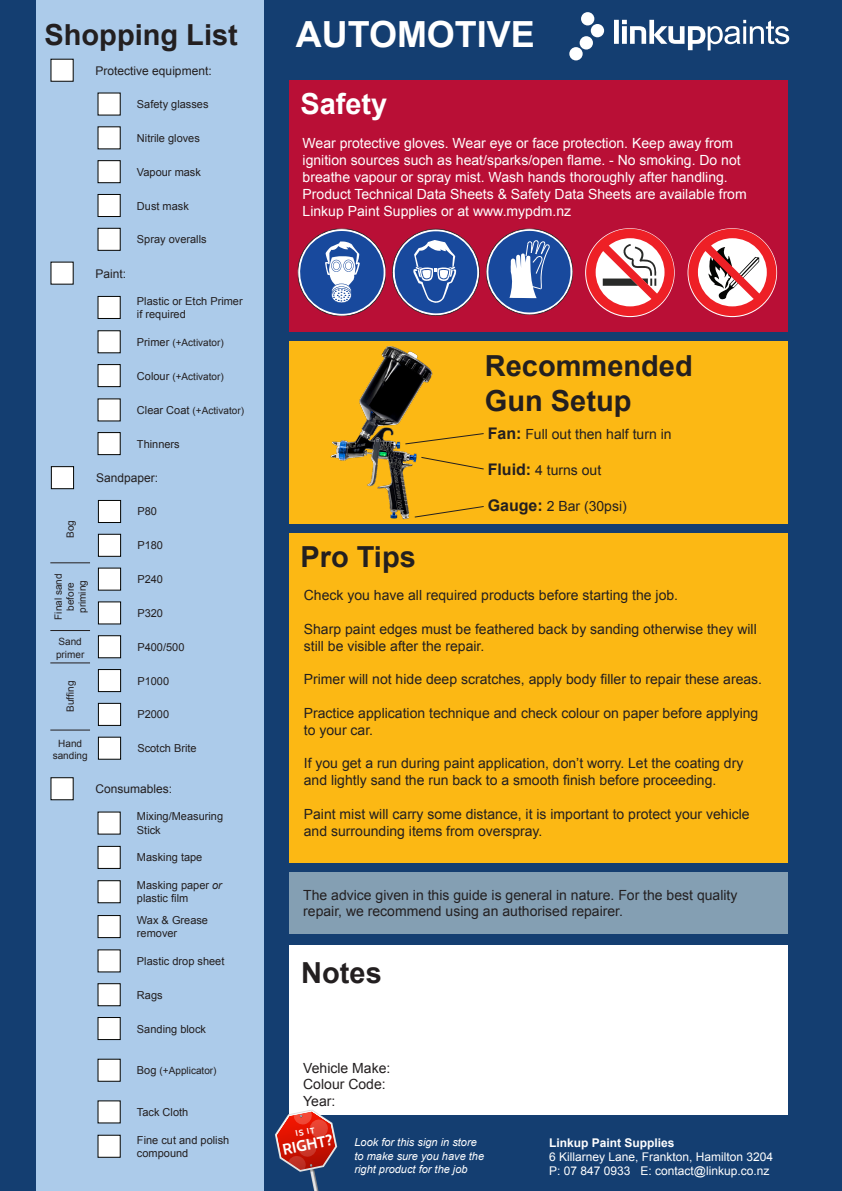
<style>
.page{position:relative;width:842px;height:1191px;background:#143e71}
.page>*{position:absolute;margin:0;border:0;box-sizing:border-box;transform-origin:0 0}
.t1{font:700 36px "Arial";color:#fff}
.t2{font:700 29px "Arial";color:#231f20}
.t3{font:700 29px "Arial";color:#fff}
.t4{font:15.4px "Cabin";color:#fff}
.t5{font:14px "Arial";color:#231f20}
.t6{font:14px/16.8px "Arial";color:#fff}
.t7{font:12px "Arial";color:#fff}
.t8{font:12px "Arial";color:#231f20}
.t9{font:700 12px "Arial";color:#fff}
.t10{font:11px/13.2px "Arial";color:#231f20}
.t11{font:italic 11px/13.2px "Arial";color:#fff}
.t12{font:10px/12px "Arial";color:#231f20;text-align:center}
.t13{font:8.3px "Cabin";color:#fff}
.s1{font-size:11px}
.s2{font-style:italic}
.s3{font-weight:700;font-size:16px}
</style>
<div class="page">
<div style="left:289px;top:533px;width:498px;height:329px;background:#fcb814"></div>
<div style="left:289px;top:341px;width:498px;height:183px;background:#fcb814"></div>
<div style="left:289px;top:872px;width:498px;height:61px;background:#849fb3"></div>
<div style="left:289px;top:945px;width:498px;height:170px;background:#fff"></div>
<div style="left:36px;top:0;width:227px;height:1191px;background:#accbea"></div>
<div style="left:289px;top:80px;width:498px;height:251px;background:#b90f36"></div>
<svg style="left:297px;top:229px;width:377px;height:87px"></svg>
<svg style="left:688px;top:229px;width:88px;height:87px"></svg>
<div style="left:591px;top:24px;width:13px;height:13px;background:#fff;border-radius:50%"></div>
<div style="left:581px;top:12px;width:13px;height:13px;background:#fff;border-radius:50%"></div>
<div style="left:580px;top:36px;width:13px;height:14px;background:#fff;border-radius:50%"></div>
<div style="left:569px;top:47px;width:14px;height:13px;background:#fff;border-radius:50%"></div>
<svg style="left:614px;top:20px;width:175px;height:30px"></svg>
<svg style="left:275px;top:1109px;width:62px;height:82px"></svg>
<svg style="left:98px;top:635px;width:23px;height:23px"></svg>
<svg style="left:98px;top:601px;width:23px;height:23px"></svg>
<svg style="left:98px;top:567px;width:23px;height:23px"></svg>
<svg style="left:98px;top:534px;width:23px;height:23px"></svg>
<svg style="left:98px;top:500px;width:23px;height:23px"></svg>
<svg style="left:98px;top:669px;width:23px;height:23px"></svg>
<svg style="left:98px;top:703px;width:23px;height:23px"></svg>
<svg style="left:98px;top:736px;width:23px;height:23px"></svg>
<svg style="left:51px;top:466px;width:23px;height:23px"></svg>
<hr style="left:50px;top:562px;width:40px;height:1px;background:#231f20">
<hr style="left:50px;top:630px;width:40px;height:1px;background:#231f20">
<hr style="left:50px;top:663px;width:40px;height:1px;background:#231f20">
<hr style="left:50px;top:730px;width:40px;height:1px;background:#231f20">
<svg style="left:50px;top:777px;width:24px;height:23px"></svg>
<svg style="left:98px;top:811px;width:23px;height:23px"></svg>
<svg style="left:98px;top:846px;width:23px;height:23px"></svg>
<svg style="left:98px;top:880px;width:23px;height:23px"></svg>
<svg style="left:98px;top:915px;width:23px;height:23px"></svg>
<svg style="left:98px;top:949px;width:23px;height:23px"></svg>
<svg style="left:98px;top:983px;width:23px;height:23px"></svg>
<svg style="left:98px;top:1017px;width:23px;height:23px"></svg>
<svg style="left:98px;top:1058px;width:23px;height:23px"></svg>
<svg style="left:98px;top:1100px;width:23px;height:23px"></svg>
<svg style="left:98px;top:1134px;width:23px;height:23px"></svg>
<svg style="left:98px;top:228px;width:23px;height:23px"></svg>
<svg style="left:98px;top:194px;width:23px;height:23px"></svg>
<svg style="left:98px;top:160px;width:23px;height:23px"></svg>
<svg style="left:98px;top:126px;width:23px;height:23px"></svg>
<svg style="left:98px;top:92px;width:23px;height:24px"></svg>
<svg style="left:50px;top:59px;width:24px;height:23px"></svg>
<svg style="left:98px;top:398px;width:23px;height:23px"></svg>
<svg style="left:98px;top:364px;width:23px;height:23px"></svg>
<svg style="left:98px;top:330px;width:23px;height:23px"></svg>
<svg style="left:98px;top:296px;width:23px;height:23px"></svg>
<svg style="left:50px;top:262px;width:24px;height:23px"></svg>
<svg style="left:98px;top:432px;width:23px;height:23px"></svg>
<img style="left:330px;top:346px;width:103px;height:174px">
<svg style="left:405px;top:433px;width:79px;height:11px"></svg>
<svg style="left:421px;top:457px;width:63px;height:12px"></svg>
<svg style="left:414px;top:506px;width:70px;height:11px"></svg>
<p class="t2" style="left:45px;top:15px;width:195px">Shopping List</p>
<p class="t8" style="left:96px;top:62px;width:118px">Protective equipment:</p>
<p class="t10" style="left:137px;top:98px;width:73px">Safety glasses</p>
<p class="t10" style="left:137px;top:131px;width:64px">Nitrile gloves</p>
<p class="t10" style="left:137px;top:165px;width:65px">Vapour mask</p>
<p class="t10" style="left:137px;top:199px;width:53px">Dust mask</p>
<p class="t10" style="left:137px;top:233px;width:71px">Spray overalls</p>
<p class="t8" style="left:96px;top:265px;width:32px">Paint:</p>
<p class="t10" style="left:137px;top:294px;width:107px">Plastic or Etch Primer</p>
<p class="t10" style="left:137px;top:308px;width:50px">if required</p>
<p class="t12" style="left:137px;top:336px;width:88px"><span class="s1">Primer</span> (+Activator)</p>
<p class="t12" style="left:137px;top:370px;width:88px"><span class="s1">Colour</span> (+Activator)</p>
<p class="t12" style="left:137px;top:404px;width:109px"><span class="s1">Clear Coat</span> (+Activator)</p>
<p class="t10" style="left:137px;top:437px;width:44px">Thinners</p>
<p class="t8" style="left:96px;top:470px;width:64px">Sandpaper:</p>
<p class="t12" style="left:64px;top:538px;width:19px;rotate:-90deg">Bog</p>
<p class="t12" style="left:52px;top:619px;width:48px;rotate:-90deg">Final sand before priming</p>
<p class="t12" style="left:56px;top:636px;width:30px;text-align:left">Sand primer</p>
<p class="t12" style="left:64px;top:712px;width:33px;rotate:-90deg">Buffing</p>
<p class="t12" style="left:53px;top:737px;width:37px">Hand sanding</p>
<p class="t10" style="left:137px;top:505px;width:21px">P80</p>
<p class="t10" style="left:137px;top:539px;width:27px">P180</p>
<p class="t10" style="left:137px;top:573px;width:27px">P240</p>
<p class="t10" style="left:137px;top:606px;width:27px">P320</p>
<p class="t10" style="left:137px;top:640px;width:49px">P400/500</p>
<p class="t10" style="left:137px;top:674px;width:33px">P1000</p>
<p class="t10" style="left:137px;top:708px;width:33px">P2000</p>
<p class="t10" style="left:137px;top:742px;width:61px">Scotch Brite</p>
<p class="t8" style="left:96px;top:781px;width:78px">Consumables:</p>
<p class="t10" style="left:137px;top:810px;width:88px">Mixing/Measuring<br>Stick</p>
<p class="t10" style="left:137px;top:851px;width:67px">Masking tape</p>
<p class="t10" style="left:137px;top:878px;width:86px">Masking paper <span class="s2">or </span>plastic film</p>
<p class="t10" style="left:137px;top:913px;width:73px">Wax &amp; Grease remover</p>
<p class="t10" style="left:137px;top:954px;width:89px">Plastic drop sheet</p>
<p class="t10" style="left:137px;top:988px;width:27px">Rags</p>
<p class="t10" style="left:137px;top:1022px;width:71px">Sanding block</p>
<p class="t12" style="left:137px;top:1064px;width:81px"><span class="s1">Bog</span> (+Applicator)</p>
<p class="t10" style="left:137px;top:1105px;width:53px">Tack Cloth</p>
<p class="t10" style="left:137px;top:1133px;width:94px">Fine cut and polish compound</p>
<p class="t1" style="left:296px;top:10px;width:240px">AUTOMOTIVE</p>
<p class="t3" style="left:300px;top:84px;width:89px">Safety</p>
<p class="t6" style="left:303px;top:135px;width:446px">Wear protective gloves. Wear eye or face protection. Keep away from ignition sources such as heat/sparks/open flame. - No smoking. Do not breathe vapour or spray mist. Wash hands thoroughly after handling.<br>Product Technical Data Sheets &amp; Safety Data Sheets are available from Linkup Paint Supplies or at www.mypdm.nz</p>
<p class="t2" style="left:485px;top:347px;width:209px">Recommended</p>
<p class="t2" style="left:485px;top:382px;width:148px">Gun Setup</p>
<p class="t5" style="left:488px;top:425px;width:185px"><span class="s3">Fan:</span> Full out then half turn in</p>
<p class="t5" style="left:488px;top:461px;width:115px"><span class="s3">Fluid:</span> 4 turns out</p>
<p class="t5" style="left:488px;top:497px;width:141px"><span class="s3">Gauge:</span> 2 Bar (30psi)</p>
<p class="t2" style="left:300px;top:538px;width:117px">Pro Tips</p>
<p class="t5" style="left:304px;top:586px;width:376px">Check you have all required products before starting the job.</p>
<p class="t5" style="left:304px;top:620px;width:454px">Sharp paint edges must be feathered back by sanding otherwise they will</p>
<p class="t5" style="left:304px;top:636px;width:182px">still be visible after the repair.</p>
<p class="t5" style="left:304px;top:670px;width:460px">Primer will not hide deep scratches, apply body filler to repair these areas.</p>
<p class="t5" style="left:304px;top:704px;width:456px">Practice application technique and check colour on paper before applying</p>
<p class="t5" style="left:304px;top:720px;width:71px">to your car.</p>
<p class="t5" style="left:304px;top:754px;width:441px">If you get a run during paint application, don’t worry. Let the coating dry</p>
<p class="t5" style="left:304px;top:771px;width:414px">and lightly sand the run back to a smooth finish before proceeding.</p>
<p class="t5" style="left:304px;top:804px;width:447px">Paint mist will carry some distance, it is important to protect your vehicle</p>
<p class="t5" style="left:304px;top:821px;width:240px">and surrounding items from overspray.</p>
<p class="t5" style="left:303px;top:885px;width:436px">The advice given in this guide is general in nature. For the best quality</p>
<p class="t5" style="left:303px;top:902px;width:321px">repair, we recommend using an authorised repairer.</p>
<p class="t2" style="left:301px;top:953px;width:82px">Notes</p>
<p class="t5" style="left:303px;top:1058px;width:89px">Vehicle Make:</p>
<p class="t5" style="left:303px;top:1075px;width:84px">Colour Code:</p>
<p class="t5" style="left:303px;top:1092px;width:34px">Year:</p>
<p class="t11" style="left:354px;top:1136px;width:131px">Look for this sign in store to make sure you have the right product for the job</p>
<p class="t9" style="left:549px;top:1134px;width:127px">Linkup Paint Supplies</p>
<p class="t13" style="left:294px;top:1127px;width:21px;rotate:-12deg">IS IT</p>
<p class="t4" style="left:280px;top:1137px;width:53px;rotate:-12deg">RIGHT?</p>
<p class="t7" style="left:549px;top:1149px;width:225px">6 Killarney Lane, Frankton, Hamilton 3204</p>
<p class="t7" style="left:549px;top:1163px;width:222px">P: 07 847 0933 E: contact@linkup.co.nz</p>
</div>
